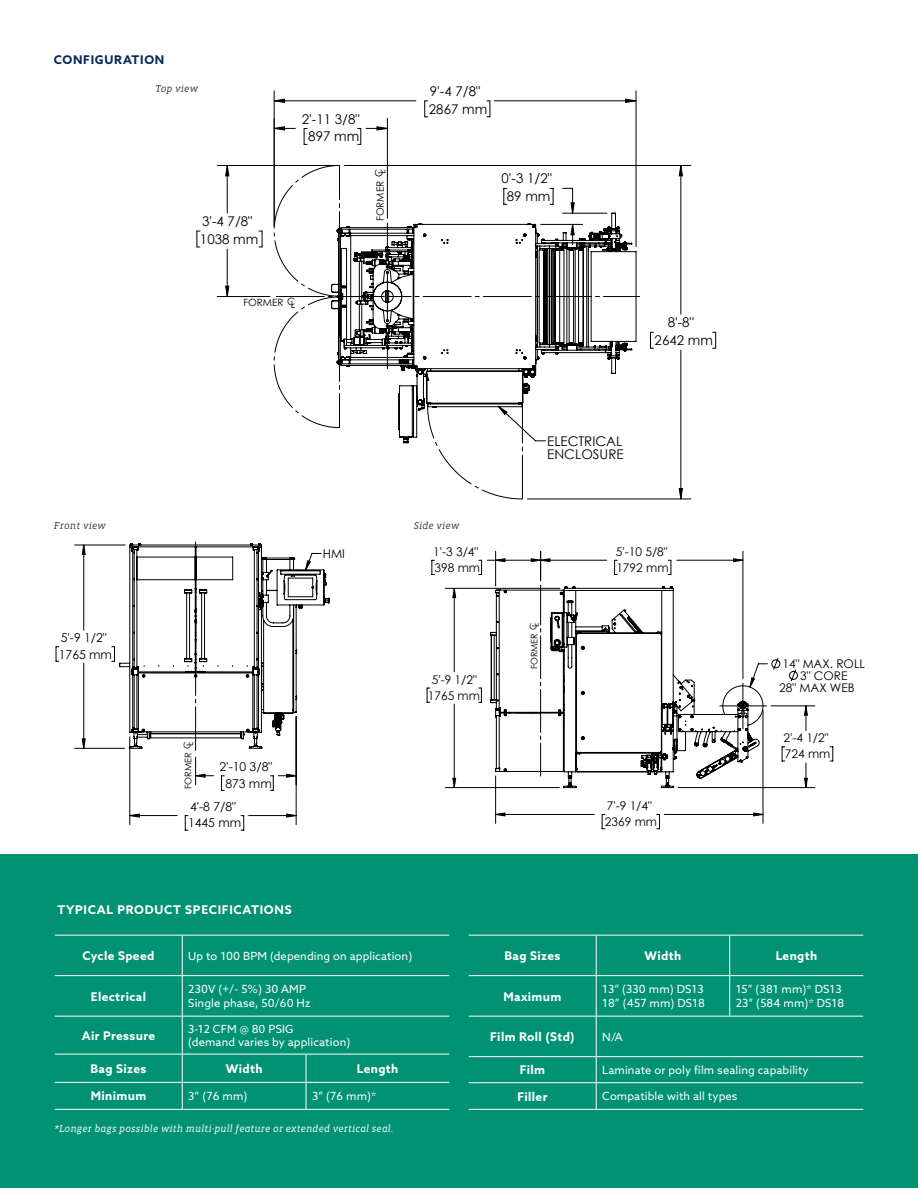
<style>
.page{position:relative;width:918px;height:1188px;background:#fff}
.page>*{position:absolute;margin:0;border:0;box-sizing:border-box;transform-origin:0 0}
.t1{font:13.35px/13.2px "Century Gothic";color:#000}
.t2{font:12.15px "Century Gothic";color:#000}
.t3{font:700 12px "Azo Sans";letter-spacing:.03em;color:#fff}
.t4{font:12px/16px "Century Gothic";color:#000;text-align:center}
.t5{font:700 12px "Azo Sans";letter-spacing:.06em;color:#fff}
.t6{font:700 12px "Azo Sans";letter-spacing:.06em;color:#092856}
.t7{font:11.25px/13.5px "Azo Sans";letter-spacing:.01em;color:#fff}
.t8{font:italic 10.2px "Vista Slab OTCE";letter-spacing:.01em;color:#fff}
.t9{font:italic 10.2px "Vista Slab OTCE";letter-spacing:.01em;color:#323e48}
.t10{font:10.05px "Century Gothic";color:#000}
.t11{font:9.15px "Century Gothic";color:#000}
.t12{font:9px "Century Gothic";color:#000}
</style>
<div class="page">
<div style="left:0;top:854px;width:918px;height:334px;background:#009273"></div>
<hr style="left:217px;top:296px;width:53px;height:1px;background:#000">
<hr style="left:217px;top:165px;width:118px;height:1px;background:#000">
<svg style="left:197px;top:231px;width:3px;height:17px"></svg>
<hr style="left:636px;top:91px;width:1px;height:156px;background:#000">
<hr style="left:274px;top:91px;width:1px;height:135px;background:#000">
<hr style="left:527px;top:499px;width:164px;height:1px;background:#000">
<hr style="left:345px;top:165px;width:346px;height:1px;background:#000">
<svg style="left:713px;top:332px;width:3px;height:17px"></svg>
<svg style="left:226px;top:99px;width:456px;height:400px"></svg>
<svg style="left:274px;top:165px;width:366px;height:335px"></svg>
<hr style="left:55px;top:935px;width:127px;height:1px;background:#fff">
<hr style="left:182px;top:935px;width:124px;height:1px;background:#fff">
<hr style="left:182px;top:936px;width:1px;height:39px;background:#fff">
<hr style="left:306px;top:935px;width:143px;height:1px;background:#fff">
<hr style="left:55px;top:975px;width:127px;height:1px;background:#fff">
<hr style="left:182px;top:975px;width:124px;height:1px;background:#fff">
<hr style="left:182px;top:976px;width:1px;height:40px;background:#fff">
<hr style="left:306px;top:975px;width:143px;height:1px;background:#fff">
<hr style="left:55px;top:1016px;width:127px;height:1px;background:#fff">
<hr style="left:182px;top:1016px;width:124px;height:1px;background:#fff">
<hr style="left:182px;top:1017px;width:1px;height:37px;background:#fff">
<hr style="left:306px;top:1016px;width:143px;height:1px;background:#fff">
<hr style="left:55px;top:1054px;width:127px;height:1px;background:#fff">
<hr style="left:306px;top:1054px;width:143px;height:1px;background:#fff">
<hr style="left:55px;top:1082px;width:127px;height:1px;background:#fff">
<hr style="left:306px;top:1082px;width:143px;height:1px;background:#fff">
<hr style="left:55px;top:1109px;width:127px;height:1px;background:#fff">
<hr style="left:306px;top:1109px;width:143px;height:1px;background:#fff">
<hr style="left:182px;top:1054px;width:124px;height:1px;background:#fff">
<hr style="left:182px;top:1082px;width:124px;height:1px;background:#fff">
<svg style="left:182px;top:1054px;width:1px;height:55px"></svg>
<svg style="left:306px;top:1054px;width:1px;height:55px"></svg>
<hr style="left:182px;top:1109px;width:124px;height:1px;background:#fff">
<hr style="left:730px;top:935px;width:133px;height:1px;background:#fff">
<hr style="left:730px;top:975px;width:133px;height:1px;background:#fff">
<hr style="left:730px;top:1016px;width:133px;height:1px;background:#fff">
<hr style="left:469px;top:935px;width:127px;height:1px;background:#fff">
<hr style="left:469px;top:975px;width:127px;height:1px;background:#fff">
<hr style="left:469px;top:1016px;width:127px;height:1px;background:#fff">
<hr style="left:596px;top:1017px;width:1px;height:39px;background:#fff">
<hr style="left:469px;top:1056px;width:127px;height:1px;background:#fff">
<hr style="left:596px;top:1056px;width:134px;height:1px;background:#fff">
<hr style="left:730px;top:1056px;width:133px;height:1px;background:#fff">
<hr style="left:469px;top:1082px;width:127px;height:1px;background:#fff">
<hr style="left:596px;top:1082px;width:134px;height:1px;background:#fff">
<svg style="left:596px;top:1057px;width:1px;height:52px"></svg>
<hr style="left:730px;top:1082px;width:133px;height:1px;background:#fff">
<hr style="left:469px;top:1109px;width:127px;height:1px;background:#fff">
<hr style="left:596px;top:1109px;width:134px;height:1px;background:#fff">
<hr style="left:730px;top:1109px;width:133px;height:1px;background:#fff">
<hr style="left:596px;top:935px;width:134px;height:1px;background:#fff">
<hr style="left:596px;top:936px;width:1px;height:39px;background:#fff">
<hr style="left:729px;top:936px;width:1px;height:39px;background:#fff">
<hr style="left:596px;top:975px;width:134px;height:1px;background:#fff">
<hr style="left:596px;top:976px;width:1px;height:40px;background:#fff">
<hr style="left:729px;top:976px;width:1px;height:40px;background:#fff">
<hr style="left:596px;top:1016px;width:134px;height:1px;background:#fff">
<svg style="left:56px;top:475px;width:315px;height:356px"></svg>
<svg style="left:82px;top:545px;width:228px;height:272px"></svg>
<svg style="left:119px;top:541px;width:211px;height:211px"></svg>
<svg style="left:453px;top:559px;width:354px;height:257px"></svg>
<svg style="left:490px;top:586px;width:274px;height:202px"></svg>
<p class="t6" style="left:54px;top:52px;width:112px">CONFIGURATION</p>
<p class="t9" style="left:156px;top:83px;width:44px">Top view</p>
<p class="t1" style="left:202px;top:215px;width:52px">3'-4 7/8"</p>
<p class="t1" style="left:200px;top:232px;width:60px">1038 mm</p>
<p class="t1" style="left:302px;top:112px;width:59px">2'-11 3/8"</p>
<p class="t1" style="left:308px;top:130px;width:52px">897 mm</p>
<p class="t10" style="left:374px;top:221px;width:54px;rotate:-90deg">FORMER CL</p>
<p class="t10" style="left:243px;top:296px;width:54px">FORMER CL</p>
<p class="t1" style="left:430px;top:84px;width:52px">9'-4 7/8"</p>
<p class="t1" style="left:429px;top:102px;width:60px">2867 mm</p>
<p class="t11" style="left:507px;top:217px;width:49px;rotate:-90deg">FORMER CL</p>
<p class="t1" style="left:502px;top:172px;width:52px">0'-3 1/2"</p>
<p class="t1" style="left:507px;top:190px;width:45px">89 mm</p>
<p class="t1" style="left:668px;top:316px;width:28px">8'-8"</p>
<p class="t1" style="left:655px;top:334px;width:60px">2642 mm</p>
<p class="t2" style="left:411px;top:516px;width:48px">398 mm</p>
<p class="t9" style="left:54px;top:520px;width:53px">Front view</p>
<p class="t9" style="left:414px;top:520px;width:47px">Side view</p>
<p class="t1" style="left:547px;top:434px;width:78px">ELECTRICAL<br>ENCLOSURE</p>
<p class="t2" style="left:61px;top:630px;width:47px">5'-9 1/2"</p>
<p class="t2" style="left:59px;top:647px;width:55px">1765 mm</p>
<p class="t2" style="left:323px;top:546px;width:24px">HMI</p>
<p class="t11" style="left:183px;top:789px;width:49px;rotate:-90deg">FORMER CL</p>
<p class="t2" style="left:220px;top:760px;width:54px">2'-10 3/8"</p>
<p class="t2" style="left:190px;top:799px;width:47px">4'-8 7/8"</p>
<p class="t2" style="left:225px;top:776px;width:48px">873 mm</p>
<p class="t2" style="left:188px;top:816px;width:55px">1445 mm</p>
<p class="t12" style="left:211px;top:828px;width:48px;rotate:-90deg">FORMER CL</p>
<p class="t4" style="left:433px;top:543px;width:47px">1'-3 3/4"</p>
<p class="t4" style="left:616px;top:543px;width:53px">5'-10 5/8"</p>
<p class="t4" style="left:435px;top:559px;width:47px">398 mm</p>
<p class="t4" style="left:616px;top:559px;width:54px">1792 mm</p>
<p class="t4" style="left:428px;top:671px;width:54px">5'-9 1/2"<br>1765 mm</p>
<p class="t12" style="left:529px;top:669px;width:48px;rotate:-90deg">FORMER CL</p>
<p class="t4" style="left:607px;top:798px;width:47px">7'-9 1/4"</p>
<p class="t4" style="left:605px;top:814px;width:54px">2369 mm</p>
<p class="t4" style="left:782px;top:656px;width:84px">14" MAX. ROLL</p>
<p class="t4" style="left:800px;top:667px;width:49px">3" CORE</p>
<p class="t4" style="left:779px;top:679px;width:77px">28" MAX WEB</p>
<p class="t4" style="left:783px;top:730px;width:47px">2'-4 1/2"</p>
<p class="t4" style="left:785px;top:746px;width:47px">724 mm</p>
<p class="t5" style="left:57px;top:902px;width:236px">TYPICAL PRODUCT SPECIFICATIONS</p>
<p class="t3" style="left:83px;top:948px;width:73px">Cycle Speed</p>
<p class="t7" style="left:188px;top:949px;width:226px">Up to 100 BPM (depending on application)</p>
<p class="t3" style="left:91px;top:988px;width:57px">Electrical</p>
<p class="t7" style="left:188px;top:983px;width:124px">230V (+/- 5%) 30 AMP<br>Single phase, 50/60 Hz</p>
<p class="t3" style="left:82px;top:1028px;width:75px">Air Pressure</p>
<p class="t7" style="left:188px;top:1022px;width:164px">3-12 CFM @ 80 PSIG<br>(demand varies by application)</p>
<p class="t3" style="left:91px;top:1061px;width:57px">Bag Sizes</p>
<p class="t3" style="left:226px;top:1061px;width:38px">Width</p>
<p class="t3" style="left:357px;top:1061px;width:43px">Length</p>
<p class="t3" style="left:91px;top:1088px;width:57px">Minimum</p>
<p class="t7" style="left:188px;top:1089px;width:61px">3” (76 mm)</p>
<p class="t7" style="left:312px;top:1089px;width:66px">3” (76 mm)*</p>
<p class="t8" style="left:55px;top:1123px;width:340px">*Longer bags possible with multi-pull feature or extended vertical seal.</p>
<p class="t3" style="left:505px;top:948px;width:57px">Bag Sizes</p>
<p class="t3" style="left:645px;top:948px;width:38px">Width</p>
<p class="t3" style="left:776px;top:948px;width:43px">Length</p>
<p class="t3" style="left:503px;top:988px;width:59px">Maximum</p>
<p class="t7" style="left:602px;top:983px;width:104px">13” (330 mm) DS13<br>18” (457 mm) DS18</p>
<p class="t7" style="left:736px;top:983px;width:110px">15” (381 mm)* DS13<br>23” (584 mm)* DS18</p>
<p class="t3" style="left:490px;top:1029px;width:86px">Film Roll (Std)</p>
<p class="t7" style="left:602px;top:1030px;width:22px">N/A</p>
<p class="t3" style="left:520px;top:1062px;width:27px">Film</p>
<p class="t7" style="left:602px;top:1063px;width:208px">Laminate or poly film sealing capability</p>
<p class="t3" style="left:517px;top:1088px;width:32px">Filler</p>
<p class="t7" style="left:602px;top:1089px;width:137px">Compatible with all types</p>
</div>
